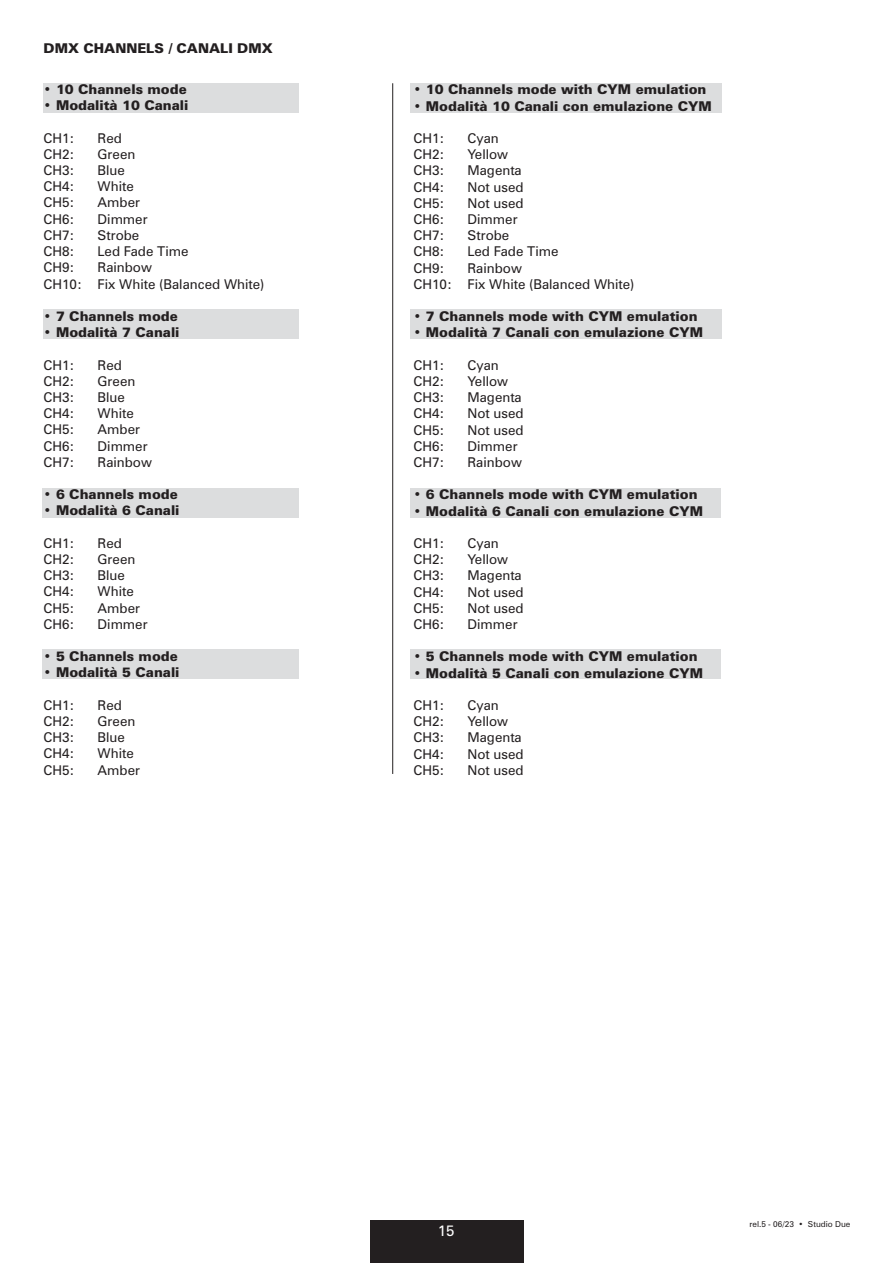
<style>
.page{position:relative;width:893px;height:1263px;background:#fff}
.page>*{position:absolute;margin:0;border:0;box-sizing:border-box;transform-origin:0 0}
.t1{font:15px "Zurich BT";color:#fff}
.t2{font:13.5px/16.2px "Zurich BT";color:#231f20}
.t3{font:900 13.5px "Zurich BT";color:#231f20}
.t4{font:8.25px "Zurich BT";color:#231f20}
</style>
<div class="page">
<div style="left:370px;top:1220px;width:153px;height:43px;background:#231f20"></div>
<div style="left:43px;top:649px;width:678px;height:30px;background:#dcddde"></div>
<div style="left:43px;top:487px;width:678px;height:30px;background:#dcddde"></div>
<div style="left:44px;top:310px;width:678px;height:29px;background:#dcddde"></div>
<div style="left:44px;top:83px;width:678px;height:30px;background:#dcddde"></div>
<div style="left:299px;top:80px;width:111px;height:636px;background:#fff"></div>
<hr style="left:392px;top:83px;width:1px;height:691px;background:#231f20">
<p class="t3" style="left:44px;top:44px;width:231px">DMX CHANNELS / CANALI DMX</p>
<p class="t3" style="left:44px;top:84px;width:145px">• 10 Channels mode</p>
<p class="t3" style="left:44px;top:100px;width:146px">• Modalità 10 Canali</p>
<p class="t2" style="left:44px;top:131px;width:33px">CH1:</p>
<p class="t2" style="left:98px;top:131px;width:26px">Red</p>
<p class="t2" style="left:44px;top:148px;width:33px">CH2:</p>
<p class="t2" style="left:98px;top:148px;width:39px">Green</p>
<p class="t2" style="left:44px;top:164px;width:33px">CH3:</p>
<p class="t2" style="left:98px;top:164px;width:29px">Blue</p>
<p class="t2" style="left:44px;top:180px;width:33px">CH4:</p>
<p class="t2" style="left:98px;top:180px;width:38px">White</p>
<p class="t2" style="left:44px;top:196px;width:33px">CH5:</p>
<p class="t2" style="left:98px;top:196px;width:44px">Amber</p>
<p class="t2" style="left:44px;top:212px;width:33px">CH6:</p>
<p class="t2" style="left:98px;top:212px;width:52px">Dimmer</p>
<p class="t2" style="left:44px;top:229px;width:33px">CH7:</p>
<p class="t2" style="left:98px;top:229px;width:43px">Strobe</p>
<p class="t2" style="left:44px;top:245px;width:33px">CH8:</p>
<p class="t2" style="left:98px;top:245px;width:92px">Led Fade Time</p>
<p class="t2" style="left:44px;top:261px;width:33px">CH9:</p>
<p class="t2" style="left:44px;top:261px;width:222px;text-indent:54px">Rainbow<br>CH10: Fix White (Balanced White)</p>
<p class="t3" style="left:44px;top:311px;width:136px">• 7 Channels mode</p>
<p class="t3" style="left:44px;top:327px;width:137px">• Modalità 7 Canali</p>
<p class="t2" style="left:44px;top:358px;width:33px">CH1:</p>
<p class="t2" style="left:98px;top:358px;width:26px">Red</p>
<p class="t2" style="left:44px;top:374px;width:33px">CH2:</p>
<p class="t2" style="left:98px;top:374px;width:39px">Green</p>
<p class="t2" style="left:44px;top:391px;width:33px">CH3:</p>
<p class="t2" style="left:98px;top:391px;width:29px">Blue</p>
<p class="t2" style="left:44px;top:407px;width:33px">CH4:</p>
<p class="t2" style="left:98px;top:407px;width:38px">White</p>
<p class="t2" style="left:44px;top:423px;width:33px">CH5:</p>
<p class="t2" style="left:98px;top:423px;width:44px">Amber</p>
<p class="t2" style="left:44px;top:439px;width:33px">CH6:</p>
<p class="t2" style="left:98px;top:439px;width:52px">Dimmer</p>
<p class="t2" style="left:44px;top:455px;width:33px">CH7:</p>
<p class="t2" style="left:98px;top:455px;width:56px">Rainbow</p>
<p class="t3" style="left:44px;top:489px;width:136px">• 6 Channels mode</p>
<p class="t3" style="left:44px;top:505px;width:137px">• Modalità 6 Canali</p>
<p class="t2" style="left:44px;top:536px;width:33px">CH1:</p>
<p class="t2" style="left:98px;top:536px;width:26px">Red</p>
<p class="t2" style="left:44px;top:553px;width:33px">CH2:</p>
<p class="t2" style="left:98px;top:553px;width:39px">Green</p>
<p class="t2" style="left:44px;top:569px;width:33px">CH3:</p>
<p class="t2" style="left:98px;top:569px;width:29px">Blue</p>
<p class="t2" style="left:44px;top:585px;width:33px">CH4:</p>
<p class="t2" style="left:98px;top:585px;width:38px">White</p>
<p class="t2" style="left:44px;top:601px;width:33px">CH5:</p>
<p class="t2" style="left:98px;top:601px;width:44px">Amber</p>
<p class="t2" style="left:44px;top:617px;width:33px">CH6:</p>
<p class="t2" style="left:98px;top:617px;width:52px">Dimmer</p>
<p class="t3" style="left:44px;top:651px;width:136px">• 5 Channels mode</p>
<p class="t3" style="left:44px;top:667px;width:137px">• Modalità 5 Canali</p>
<p class="t2" style="left:44px;top:698px;width:33px">CH1:</p>
<p class="t2" style="left:98px;top:698px;width:26px">Red</p>
<p class="t2" style="left:44px;top:715px;width:33px">CH2:</p>
<p class="t2" style="left:98px;top:715px;width:39px">Green</p>
<p class="t2" style="left:44px;top:731px;width:33px">CH3:</p>
<p class="t2" style="left:98px;top:731px;width:29px">Blue</p>
<p class="t2" style="left:44px;top:747px;width:33px">CH4:</p>
<p class="t2" style="left:98px;top:747px;width:38px">White</p>
<p class="t2" style="left:44px;top:763px;width:33px">CH5:</p>
<p class="t2" style="left:98px;top:763px;width:44px">Amber</p>
<p class="t3" style="left:414px;top:85px;width:294px">• 10 Channels mode with CYM emulation</p>
<p class="t3" style="left:414px;top:101px;width:300px">• Modalità 10 Canali con emulazione CYM</p>
<p class="t2" style="left:414px;top:132px;width:33px">CH1:</p>
<p class="t2" style="left:468px;top:132px;width:33px">Cyan</p>
<p class="t2" style="left:414px;top:148px;width:33px">CH2:</p>
<p class="t2" style="left:468px;top:148px;width:42px">Yellow</p>
<p class="t2" style="left:414px;top:164px;width:33px">CH3:</p>
<p class="t2" style="left:468px;top:164px;width:56px">Magenta</p>
<p class="t2" style="left:414px;top:180px;width:33px">CH4:</p>
<p class="t2" style="left:468px;top:180px;width:58px">Not used</p>
<p class="t2" style="left:414px;top:196px;width:33px">CH5:</p>
<p class="t2" style="left:468px;top:196px;width:58px">Not used</p>
<p class="t2" style="left:414px;top:213px;width:33px">CH6:</p>
<p class="t2" style="left:468px;top:213px;width:52px">Dimmer</p>
<p class="t2" style="left:414px;top:229px;width:33px">CH7:</p>
<p class="t2" style="left:468px;top:229px;width:43px">Strobe</p>
<p class="t2" style="left:414px;top:245px;width:33px">CH8:</p>
<p class="t2" style="left:468px;top:245px;width:92px">Led Fade Time</p>
<p class="t2" style="left:414px;top:261px;width:33px">CH9:</p>
<p class="t2" style="left:414px;top:261px;width:222px;text-indent:54px">Rainbow<br>CH10: Fix White (Balanced White)</p>
<p class="t3" style="left:414px;top:311px;width:285px">• 7 Channels mode with CYM emulation</p>
<p class="t3" style="left:414px;top:328px;width:291px">• Modalità 7 Canali con emulazione CYM</p>
<p class="t2" style="left:414px;top:358px;width:33px">CH1:</p>
<p class="t2" style="left:468px;top:358px;width:33px">Cyan</p>
<p class="t2" style="left:414px;top:375px;width:33px">CH2:</p>
<p class="t2" style="left:468px;top:375px;width:42px">Yellow</p>
<p class="t2" style="left:414px;top:391px;width:33px">CH3:</p>
<p class="t2" style="left:468px;top:391px;width:56px">Magenta</p>
<p class="t2" style="left:414px;top:407px;width:33px">CH4:</p>
<p class="t2" style="left:468px;top:407px;width:58px">Not used</p>
<p class="t2" style="left:414px;top:423px;width:33px">CH5:</p>
<p class="t2" style="left:468px;top:423px;width:58px">Not used</p>
<p class="t2" style="left:414px;top:439px;width:33px">CH6:</p>
<p class="t2" style="left:468px;top:439px;width:52px">Dimmer</p>
<p class="t2" style="left:414px;top:456px;width:33px">CH7:</p>
<p class="t2" style="left:468px;top:456px;width:56px">Rainbow</p>
<p class="t3" style="left:414px;top:490px;width:285px">• 6 Channels mode with CYM emulation</p>
<p class="t3" style="left:414px;top:506px;width:291px">• Modalità 6 Canali con emulazione CYM</p>
<p class="t2" style="left:414px;top:537px;width:33px">CH1:</p>
<p class="t2" style="left:468px;top:537px;width:33px">Cyan</p>
<p class="t2" style="left:414px;top:553px;width:33px">CH2:</p>
<p class="t2" style="left:468px;top:553px;width:42px">Yellow</p>
<p class="t2" style="left:414px;top:569px;width:33px">CH3:</p>
<p class="t2" style="left:468px;top:569px;width:56px">Magenta</p>
<p class="t2" style="left:414px;top:585px;width:33px">CH4:</p>
<p class="t2" style="left:468px;top:585px;width:58px">Not used</p>
<p class="t2" style="left:414px;top:601px;width:33px">CH5:</p>
<p class="t2" style="left:468px;top:601px;width:58px">Not used</p>
<p class="t2" style="left:414px;top:618px;width:33px">CH6:</p>
<p class="t2" style="left:468px;top:618px;width:52px">Dimmer</p>
<p class="t3" style="left:414px;top:652px;width:285px">• 5 Channels mode with CYM emulation</p>
<p class="t3" style="left:414px;top:668px;width:291px">• Modalità 5 Canali con emulazione CYM</p>
<p class="t2" style="left:414px;top:699px;width:33px">CH1:</p>
<p class="t2" style="left:468px;top:699px;width:33px">Cyan</p>
<p class="t2" style="left:414px;top:715px;width:33px">CH2:</p>
<p class="t2" style="left:468px;top:715px;width:42px">Yellow</p>
<p class="t2" style="left:414px;top:731px;width:33px">CH3:</p>
<p class="t2" style="left:468px;top:731px;width:56px">Magenta</p>
<p class="t2" style="left:414px;top:747px;width:33px">CH4:</p>
<p class="t2" style="left:468px;top:747px;width:58px">Not used</p>
<p class="t2" style="left:414px;top:763px;width:33px">CH5:</p>
<p class="t2" style="left:468px;top:763px;width:58px">Not used</p>
<p class="t1" style="left:438px;top:1225px;width:18px">15</p>
<p class="t4" style="left:749px;top:1221px;width:103px">rel.5 - 06/23 • Studio Due</p>
</div>
